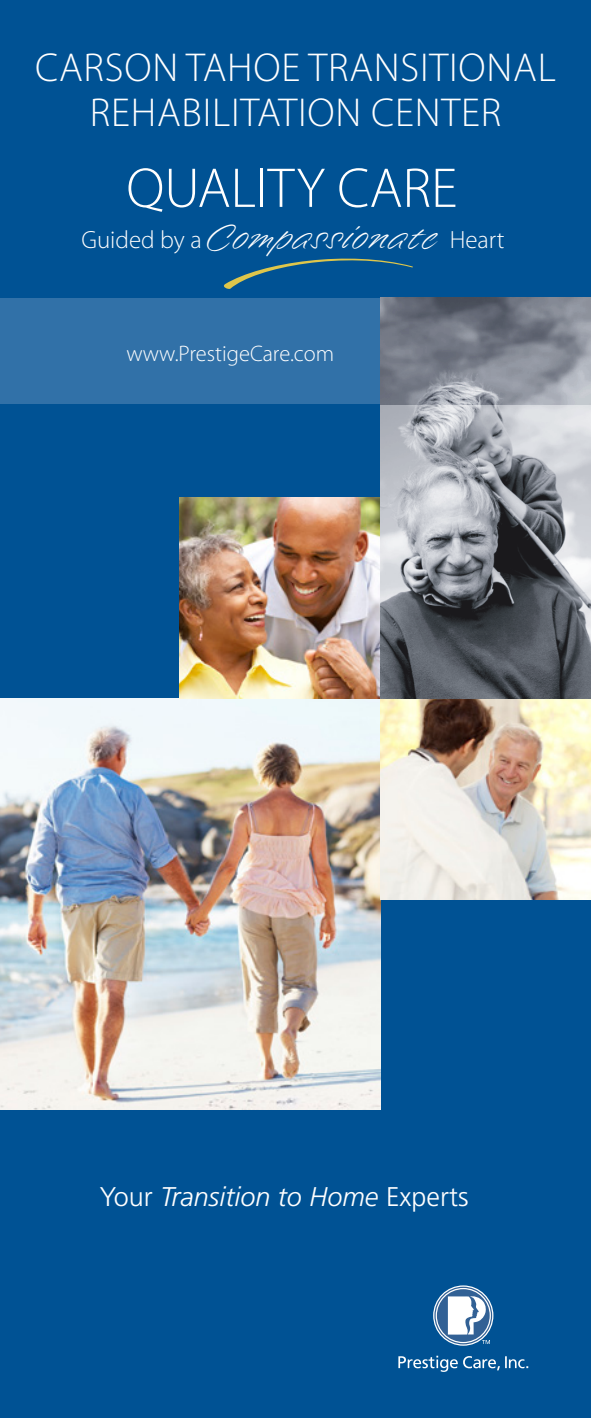
<style>
.page{position:relative;width:591px;height:1418px;background:#005294}
.page>*{position:absolute;margin:0;border:0;box-sizing:border-box;transform-origin:0 0}
.t1{font:300 56.48px "Myriad Pro";color:#fff}
.body_copy{font:300 40.5px/45px "Myriad Pro";letter-spacing:.02em;color:#fff;text-align:center}
.t2{font:italic 300 27px "Frutiger";color:#fff}
.t3{font:300 24.97px "Myriad Pro";color:#fff}
.body_copy-2{font:300 22.5px "Myriad Pro";color:#fff}
.s1{font-family:"Enchanted";font-weight:400;font-size:36px}
.s2{font-style:normal}
</style>
<div class="page">
<div style="left:0;top:297px;width:591px;height:107px;background:#3171a8"></div>
<div style="left:0;top:0;width:591px;height:298px;background:#005294"></div>
<svg style="left:224px;top:259px;width:189px;height:30px"></svg>
<img style="left:0;top:698px;width:380px;height:411px">
<img style="left:380px;top:698px;width:211px;height:201px">
<img style="left:179px;top:498px;width:201px;height:200px">
<img style="left:380px;top:404px;width:211px;height:294px">
<svg style="left:380px;top:297px;width:211px;height:107px;background:#7f848f"></svg>
<svg style="left:398px;top:1355px;width:130px;height:16px"></svg>
<svg style="left:434px;top:1286px;width:59px;height:59px"></svg>
<div style="left:433px;top:1285px;width:60px;height:60px;border:1px solid #fff;border-radius:50%"></div>
<div style="left:436px;top:1287px;width:55px;height:56px;border:1px solid #fff;border-radius:50%"></div>
<svg style="left:448px;top:1296px;width:38px;height:38px"></svg>
<svg style="left:482px;top:1340px;width:8px;height:3px"></svg>
<p class="body_copy" style="left:35px;top:45px;width:522px">CARSON TAHOE TRANSITIONAL<br>REHABILITATION CENTER</p>
<p class="t1" style="left:126px;top:154px;width:332px">QUALITY CARE</p>
<p class="t3" style="left:81px;top:224px;width:425px">Guided by a <span class="s1">Compassionate</span> Heart</p>
<p class="body_copy-2" style="left:126px;top:340px;width:209px">www.PrestigeCare.com</p>
<p class="t2" style="left:100px;top:1181px;width:370px"><span class="s2">Your</span> Transition to Home <span class="s2">Experts</span></p>
</div>
